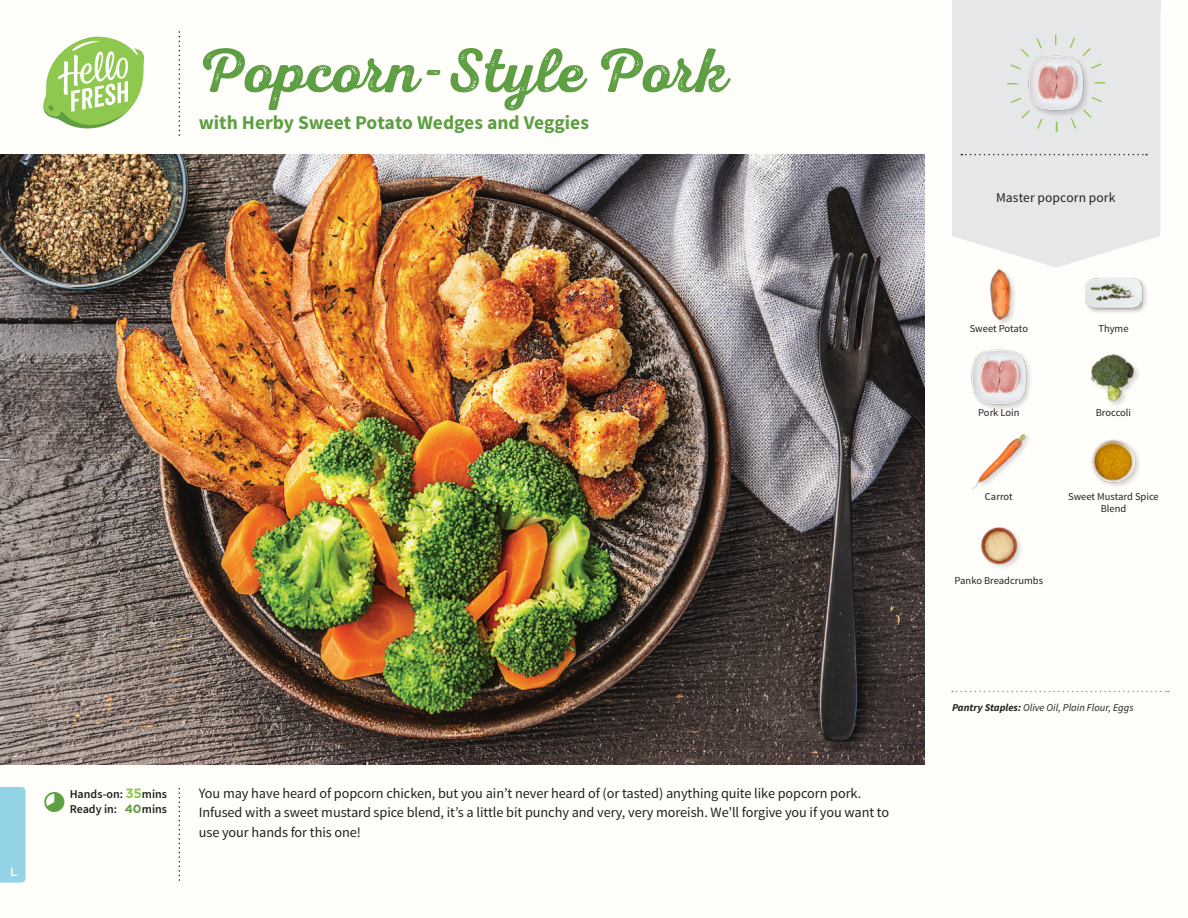
<style>
.page{position:relative;width:1188px;height:918px;background:#fffefa}
.page>*{position:absolute;margin:0;border:0;box-sizing:border-box;transform-origin:0 0}
.T22_SOUTH_AMERICAN{font:63px "Nexa Rust Script S 2";color:#5e9f43}
.T22_SOUTH_AMERICAN-2{font:700 19.5px "Source Sans Pro";color:#5e9f43}
._05_Story{font:14.25px "Source Sans Pro";letter-spacing:-.005em;color:#231f20}
._02_Hello{font:13.5px "Source Sans Pro";letter-spacing:.01em;color:#231f20}
._04_Intro{font:600 12px "Source Sans Pro";color:#231f20}
._23_Recipe_Nr{font:500 12px "Gotham";color:#fffefa}
._18_FRONT_ingredient{font:10.5px/12px "Source Sans Pro";color:#231f20;text-align:center}
._18_1_Pantry_Item{font:italic 10.5px "Source Sans Pro";color:#231f20}
.s1{font-family:"Gotham";font-weight:700;font-size:13.5px;color:#8fc84e}
.s2{font-family:"Gotham";font-weight:700;color:#5e9f43}
.s3{font-weight:700}
</style>
<div class="page">
<svg style="left:43px;top:36px;width:102px;height:93px"></svg>
<img style="left:980px;top:527px;width:41px;height:40px">
<img style="left:1091px;top:439px;width:48px;height:47px">
<img style="left:972px;top:434px;width:56px;height:55px">
<img style="left:1090px;top:354px;width:48px;height:51px">
<div style="left:971px;top:349px;width:62px;height:63px;background:#231f20;opacity:.2"></div>
<img style="left:971px;top:349px;width:56px;height:57px">
<div style="left:1084px;top:277px;width:65px;height:38px;background:#231f20;opacity:.2"></div>
<img style="left:1085px;top:277px;width:57px;height:38px">
<div style="left:989px;top:268px;width:29px;height:59px;background:#231f20;opacity:.2"></div>
<img style="left:989px;top:268px;width:29px;height:54px">
<svg style="left:952px;top:0;width:208px;height:268px;background:#e7e8e9"></svg>
<svg style="left:961px;top:154px;width:186px;height:1px"></svg>
<div style="left:0;top:787px;width:26px;height:96px;background:#94d3e5"></div>
<div style="left:1028px;top:55px;width:63px;height:63px;background:#231f20;opacity:.2"></div>
<img style="left:1028px;top:55px;width:57px;height:57px">
<div style="left:1007px;top:34px;width:98px;height:98px;border:11px dashed #8fc84e;border-radius:50%"></div>
<img style="left:0;top:155px;width:925px;height:610px">
<svg style="left:179px;top:31px;width:745px;height:124px"></svg>
<svg style="left:952px;top:691px;width:217px;height:1px"></svg>
<p class="T22_SOUTH_AMERICAN" style="left:199px;top:33px;width:531px">Popcorn-Style Pork</p>
<p class="T22_SOUTH_AMERICAN-2" style="left:199px;top:110px;width:392px">with Herby Sweet Potato Wedges and Veggies</p>
<p class="_23_Recipe_Nr" style="left:10px;top:863px;width:9px">L</p>
<p class="_04_Intro" style="left:70px;top:786px;width:99px">Hands-on: <span class="s1">35</span>mins</p>
<p class="_04_Intro" style="left:70px;top:801px;width:99px">Ready in: <span class="s2">40</span>mins</p>
<p class="_05_Story" style="left:199px;top:784px;width:664px">You may have heard of popcorn chicken, but you ain’t never heard of (or tasted) anything quite like popcorn pork.</p>
<p class="_05_Story" style="left:199px;top:804px;width:692px">Infused with a sweet mustard spice blend, it’s a little bit punchy and very, very moreish. We’ll forgive you if you want to</p>
<p class="_05_Story" style="left:199px;top:823px;width:164px">use your hands for this one!</p>
<p class="_02_Hello" style="left:996px;top:189px;width:121px">Master popcorn pork</p>
<p class="_18_FRONT_ingredient" style="left:970px;top:322px;width:60px">Sweet Potato</p>
<p class="_18_FRONT_ingredient" style="left:1098px;top:322px;width:32px">Thyme</p>
<p class="_18_FRONT_ingredient" style="left:978px;top:406px;width:43px">Pork Loin</p>
<p class="_18_FRONT_ingredient" style="left:1096px;top:407px;width:37px">Broccoli</p>
<p class="_18_FRONT_ingredient" style="left:985px;top:491px;width:29px">Carrot</p>
<p class="_18_FRONT_ingredient" style="left:1068px;top:491px;width:92px">Sweet Mustard Spice<br>Blend</p>
<p class="_18_FRONT_ingredient" style="left:955px;top:575px;width:90px">Panko Breadcrumbs</p>
<p class="_18_1_Pantry_Item" style="left:952px;top:701px;width:183px"><span class="s3">Pantry Staples:</span> Olive Oil, Plain Flour, Eggs</p>
</div>
